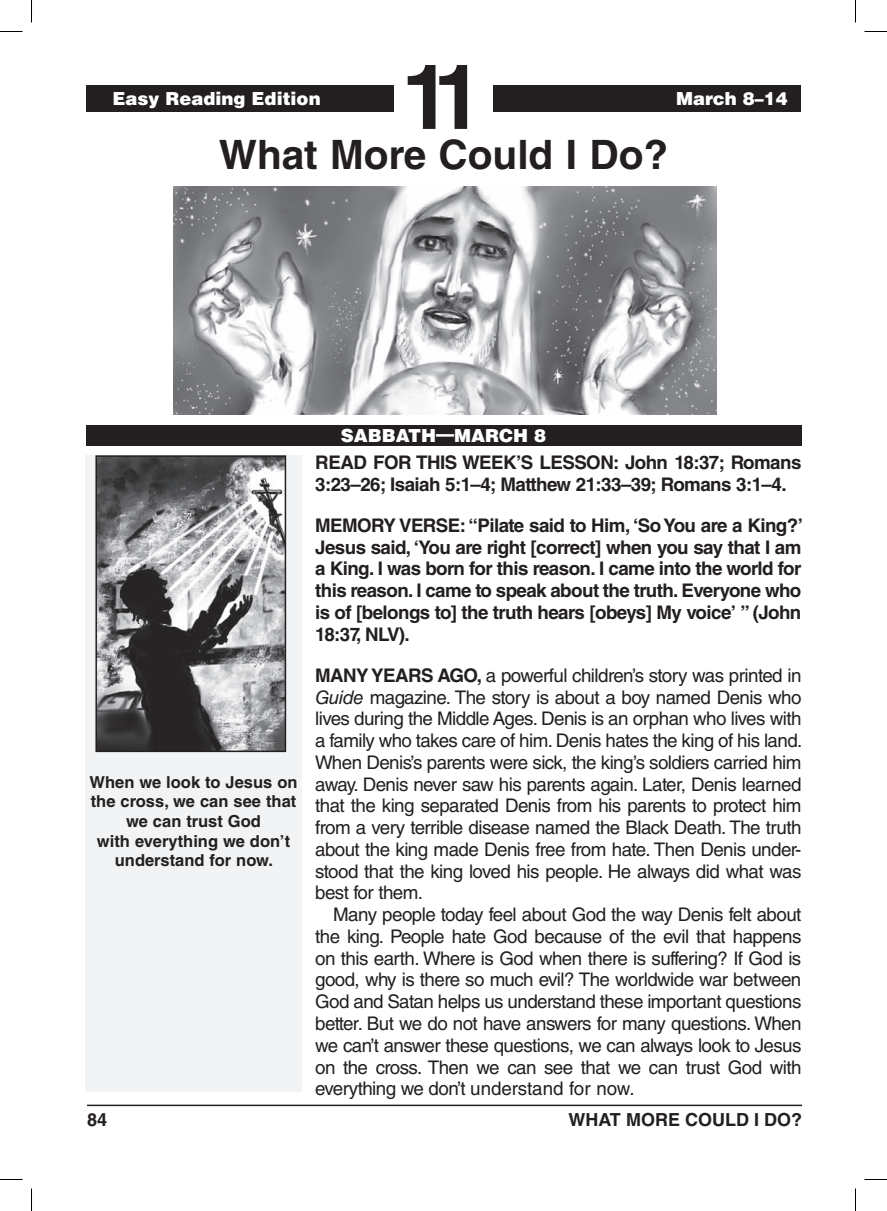
<style>
.page{position:relative;width:887px;height:1211px;background:#fff}
.page>*{position:absolute;margin:0;border:0;box-sizing:border-box;transform-origin:0 0}
.t1{font:700 90px "Helvetica LT Std";color:#231f20}
.Lesson_Title{font:700 40.5px "Helvetica LT Std";color:#231f20}
.Body_Text_NoIndent_S{font:18.75px/21.8px "Helvetica LT Std";letter-spacing:-.03em;color:#231f20;text-align:justify}
.Body_Text{font:18.75px/21.8px "Helvetica LT Std";letter-spacing:-.03em;color:#231f20;text-align:justify}
.Body_Text_NoIndent_B{font:700 18.75px/21.8px "Helvetica LT Std";letter-spacing:-.03em;color:#231f20}
.Definitions_Heading{font:900 18px "Helvetica LT Std";color:#fff}
.t2{font:700 18px "Helvetica LT Std";color:#231f20}
.Running_Head_-_Right{font:900 18px "Helvetica LT Std";color:#fff}
.Image_Captions{font:700 16.5px/19.5px "Helvetica LT Std";color:#231f20;text-align:center}
.s1{font-weight:700}
.s2{font-style:italic}
</style>
<div class="page">
<div style="left:86px;top:86px;width:307px;height:26px;background:#231f20"></div>
<div style="left:493px;top:86px;width:307px;height:26px;background:#231f20"></div>
<hr style="left:87px;top:1104px;width:715px;height:2px;background:#231f20">
<div style="left:86px;top:455px;width:216px;height:636px;background:#f2f3f4"></div>
<div style="left:86px;top:425px;width:715px;height:20px;background:#231f20"></div>
<img style="left:173px;top:186px;width:543px;height:229px">
<img style="left:98px;top:458px;width:185px;height:291px">
<div style="left:95px;top:455px;width:191px;height:297px;border:2px solid #231f20"></div>
<svg style="left:0;top:31px;width:22px;height:1px"></svg>
<svg style="left:864px;top:31px;width:22px;height:1px"></svg>
<svg style="left:0;top:1179px;width:22px;height:1px"></svg>
<svg style="left:864px;top:1179px;width:22px;height:1px"></svg>
<svg style="left:31px;top:0;width:1px;height:22px"></svg>
<svg style="left:31px;top:1188px;width:1px;height:22px"></svg>
<svg style="left:855px;top:0;width:1px;height:22px"></svg>
<svg style="left:855px;top:1188px;width:1px;height:22px"></svg>
<p class="Definitions_Heading" style="left:112px;top:87px;width:210px">Easy Reading Edition</p>
<h1 class="t1" style="left:401px;top:42px;width:83px">11</h1>
<p class="Lesson_Title" style="left:219px;top:130px;width:451px">What More Could I Do?</p>
<p class="Running_Head_-_Right" style="left:676px;top:87px;width:113px">March 8–14</p>
<p class="Definitions_Heading" style="left:341px;top:423px;width:207px">SABBATH—MARCH 8</p>
<p class="Image_Captions" style="left:90px;top:772px;width:209px">When we look to Jesus on the cross, we can see that we can trust God</p>
<p class="Image_Captions" style="left:97px;top:830px;width:195px">with everything we don’t understand for now.</p>
<p class="Body_Text_NoIndent_B" style="left:315px;top:451px;width:488px">READ FOR THIS WEEK’S LESSON: John 18:37; Romans<br>3:23–26; Isaiah 5:1–4; Matthew 21:33–39; Romans 3:1–4.</p>
<p class="Body_Text_NoIndent_B" style="left:315px;top:514px;width:489px;text-align:justify">MEMORY VERSE: “Pilate said to Him, ‘So You are a King?’ Jesus said, ‘You are right [correct] when you say that I am a King. I was born for this reason. I came into the world for this reason. I came to speak about the truth. Everyone who is of [belongs to] the truth hears [obeys] My voice’ ” (John 18:37, NLV).</p>
<p class="Body_Text_NoIndent_S" style="left:315px;top:664px;width:489px"><span class="s1">MANY YEARS AGO,</span> a powerful children’s story was printed in <span class="s2">Guide</span> magazine. The story is about a boy named Denis who lives during the Middle Ages. Denis is an orphan who lives with a family who takes care of him. Denis hates the king of his land.<br>When Denis’s parents were sick, the king’s soldiers carried him away. Denis never saw his parents again. Later, Denis learned that the king separated Denis from his parents to protect him from a very terrible disease named the Black Death. The truth about the king made Denis free from hate. Then Denis under&shy;stood that the king loved his people. He always did what was best for them.</p>
<p class="Body_Text" style="left:315px;top:903px;width:488px;text-indent:18px">Many people today feel about God the way Denis felt about the king. People hate God because of the evil that happens on this earth. Where is God when there is suffering? If God is good, why is there so much evil? The worldwide war between God and Satan helps us understand these important questions better. But we do not have answers for many questions. When we can’t answer these questions, we can always look to Jesus on the cross. Then we can see that we can trust God with everything we don’t understand for now.</p>
<p class="t2" style="left:87px;top:1109px;width:22px">84</p>
<p class="t2" style="left:568px;top:1109px;width:235px">WHAT MORE COULD I DO?</p>
</div>
